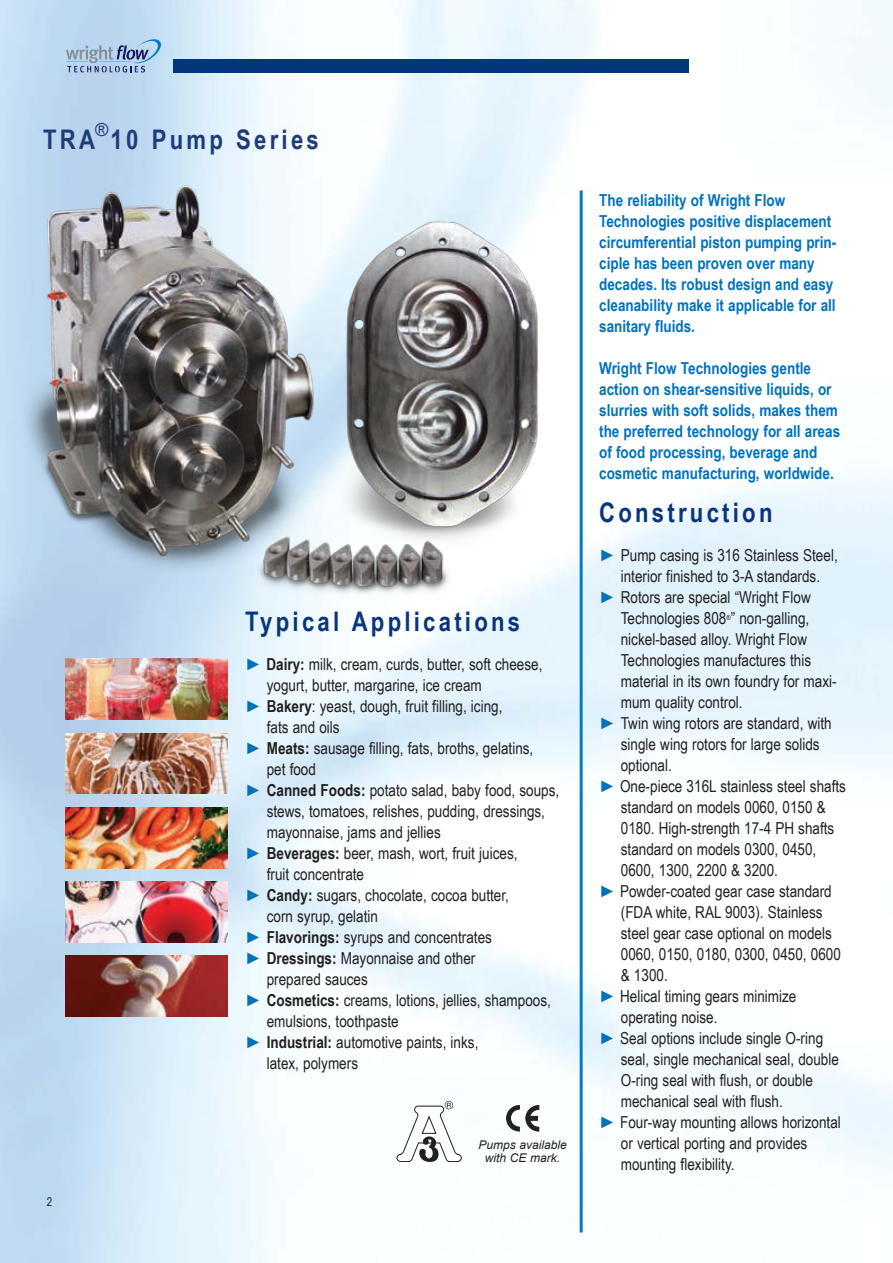
<style>
.page{position:relative;width:893px;height:1263px;background:#fff}
.page>*{position:absolute;margin:0;border:0;box-sizing:border-box;transform-origin:0 0}
.t1{font:700 27px "Arial Narrow";letter-spacing:.12em;color:#08357c}
.t2{font:700 27px "Arial Narrow";letter-spacing:.12em;color:#203c77}
.t3{font:18px "Arial";color:#203c77}
.t4{font:16.5px "Arial Narrow";color:#231f20}
.t5{font:700 16.5px/21px "Arial Narrow";color:#0072bc}
.t6{font:italic 12px/13.5px "Arial";color:#231f20;text-align:center}
.t7{font:12px "Arial Narrow";color:#231f20}
.t8{font:7.05px "Arial Narrow";color:#231f20}
.s1{font-family:"Arial";font-weight:700;color:#0072bc}
.s2{font-weight:700}
</style>
<div class="page">
<img style="left:0;top:0;width:893px;height:1263px">
<svg style="left:66px;top:38px;width:95px;height:34px;background:#a0bad8"></svg>
<div style="left:173px;top:59px;width:515px;height:13px;background:#02377c"></div>
<hr style="left:580px;top:190px;width:3px;height:1042px;background:#007cc2">
<img style="left:65px;top:807px;width:162px;height:61px">
<img style="left:65px;top:882px;width:162px;height:60px">
<img style="left:65px;top:733px;width:162px;height:61px">
<img style="left:65px;top:956px;width:162px;height:61px">
<svg style="left:506px;top:1105px;width:14px;height:26px"></svg>
<svg style="left:526px;top:1105px;width:13px;height:26px"></svg>
<svg style="left:397px;top:1101px;width:65px;height:61px"></svg>
<img style="left:65px;top:659px;width:162px;height:61px">
<img style="left:15px;top:178px;width:559px;height:416px">
<p class="t3" style="left:95px;top:123px;width:15px">®</p>
<h1 class="t2" style="left:111px;top:129px;width:210px">10 Pump Series</h1>
<h1 class="t2" style="left:43px;top:129px;width:53px">TRA</h1>
<h1 class="t1" style="left:245px;top:610px;width:277px">Typical Applications</h1>
<p class="t4" style="left:245px;top:657px;width:299px"><span class="s1">►</span> <span class="s2">Dairy:</span> milk, cream, curds, butter, soft cheese,</p>
<p class="t4" style="left:267px;top:678px;width:217px">yogurt, butter, margarine, ice cream</p>
<p class="t4" style="left:245px;top:699px;width:259px"><span class="s1">►</span> <span class="s2">Bakery</span>: yeast, dough, fruit filling, icing,</p>
<p class="t4" style="left:267px;top:720px;width:74px">fats and oils</p>
<p class="t4" style="left:245px;top:741px;width:290px"><span class="s1">►</span> <span class="s2">Meats:</span> sausage filling, fats, broths, gelatins,</p>
<p class="t4" style="left:267px;top:762px;width:51px">pet food</p>
<p class="t4" style="left:245px;top:783px;width:316px"><span class="s1">►</span> <span class="s2">Canned Foods:</span> potato salad, baby food, soups,</p>
<p class="t4" style="left:267px;top:804px;width:280px">stews, tomatoes, relishes, pudding, dressings,</p>
<p class="t4" style="left:267px;top:826px;width:176px">mayonnaise, jams and jellies</p>
<p class="t4" style="left:245px;top:847px;width:274px"><span class="s1">►</span> <span class="s2">Beverages:</span> beer, mash, wort, fruit juices,</p>
<p class="t4" style="left:267px;top:868px;width:99px">fruit concentrate</p>
<p class="t4" style="left:245px;top:889px;width:265px"><span class="s1">►</span> <span class="s2">Candy:</span> sugars, chocolate, cocoa butter,</p>
<p class="t4" style="left:267px;top:910px;width:113px">corn syrup, gelatin</p>
<p class="t4" style="left:245px;top:931px;width:248px"><span class="s1">►</span> <span class="s2">Flavorings:</span> syrups and concentrates</p>
<p class="t4" style="left:245px;top:952px;width:232px"><span class="s1">►</span> <span class="s2">Dressings:</span> Mayonnaise and other</p>
<p class="t4" style="left:267px;top:973px;width:103px">prepared sauces</p>
<p class="t4" style="left:245px;top:994px;width:307px"><span class="s1">►</span> <span class="s2">Cosmetics:</span> creams, lotions, jellies, shampoos,</p>
<p class="t4" style="left:267px;top:1015px;width:134px">emulsions, toothpaste</p>
<p class="t4" style="left:245px;top:1036px;width:235px"><span class="s1">►</span> <span class="s2">Industrial:</span> automotive paints, inks,</p>
<p class="t4" style="left:267px;top:1057px;width:93px">latex, polymers</p>
<p class="t7" style="left:47px;top:1197px;width:7px">2</p>
<p class="t6" style="left:478px;top:1139px;width:90px">Pumps available with CE mark.</p>
<p class="t5" style="left:599px;top:191px;width:239px">The reliability of Wright Flow Technologies positive displacement circumferential piston pumping prin&shy;ciple has been proven over many decades. Its robust design and easy cleanability make it applicable for all sanitary fluids.</p>
<p class="t5" style="left:599px;top:359px;width:243px">Wright Flow Technologies gentle action on shear-sensitive liquids, or slurries with soft solids, makes them the preferred technology for all areas of food processing, beverage and cosmetic manufacturing, worldwide.</p>
<h1 class="t1" style="left:599px;top:501px;width:175px">Construction</h1>
<p class="t4" style="left:599px;top:548px;width:240px"><span class="s1">►</span> Pump casing is 316 Stainless Steel,</p>
<p class="t4" style="left:621px;top:569px;width:201px">interior finished to 3-A standards.</p>
<p class="t4" style="left:599px;top:590px;width:213px"><span class="s1">►</span> Rotors are special “Wright Flow</p>
<p class="t4" style="left:621px;top:611px;width:190px">Technologies 808 ” non-galling,</p>
<p class="t8" style="left:726px;top:614px;width:6px">®</p>
<p class="t4" style="left:621px;top:632px;width:188px">nickel-based alloy. Wright Flow</p>
<p class="t4" style="left:621px;top:653px;width:192px">Technologies manufactures this</p>
<p class="t4" style="left:621px;top:674px;width:217px">material in its own foundry for maxi-</p>
<p class="t4" style="left:621px;top:695px;width:123px">mum quality control.</p>
<p class="t4" style="left:599px;top:716px;width:234px"><span class="s1">►</span> Twin wing rotors are standard, with</p>
<p class="t4" style="left:621px;top:737px;width:200px">single wing rotors for large solids</p>
<p class="t4" style="left:621px;top:758px;width:53px">optional.</p>
<p class="t4" style="left:599px;top:779px;width:248px"><span class="s1">►</span> One-piece 316L stainless steel shafts</p>
<p class="t4" style="left:621px;top:800px;width:206px">standard on models 0060, 0150 &amp;</p>
<p class="t4" style="left:621px;top:821px;width:215px">0180. High-strength 17-4 PH shafts</p>
<p class="t4" style="left:621px;top:842px;width:197px">standard on models 0300, 0450,</p>
<p class="t4" style="left:621px;top:863px;width:159px">0600, 1300, 2200 &amp; 3200.</p>
<p class="t4" style="left:599px;top:884px;width:234px"><span class="s1">►</span> Powder-coated gear case standard</p>
<p class="t4" style="left:621px;top:905px;width:203px">(FDA white, RAL 9003). Stainless</p>
<p class="t4" style="left:621px;top:926px;width:212px">steel gear case optional on models</p>
<p class="t4" style="left:621px;top:947px;width:222px">0060, 0150, 0180, 0300, 0450, 0600</p>
<p class="t4" style="left:621px;top:968px;width:49px">&amp; 1300.</p>
<p class="t4" style="left:599px;top:989px;width:199px"><span class="s1">►</span> Helical timing gears minimize</p>
<p class="t4" style="left:621px;top:1010px;width:98px">operating noise.</p>
<p class="t4" style="left:599px;top:1031px;width:225px"><span class="s1">►</span> Seal options include single O-ring</p>
<p class="t4" style="left:621px;top:1052px;width:220px">seal, single mechanical seal, double</p>
<p class="t4" style="left:621px;top:1073px;width:194px">O-ring seal with flush, or double</p>
<p class="t4" style="left:621px;top:1094px;width:164px">mechanical seal with flush.</p>
<p class="t4" style="left:599px;top:1115px;width:243px"><span class="s1">►</span> Four-way mounting allows horizontal</p>
<p class="t4" style="left:621px;top:1136px;width:188px">or vertical porting and provides</p>
<p class="t4" style="left:621px;top:1157px;width:115px">mounting flexibility.</p>
</div>
